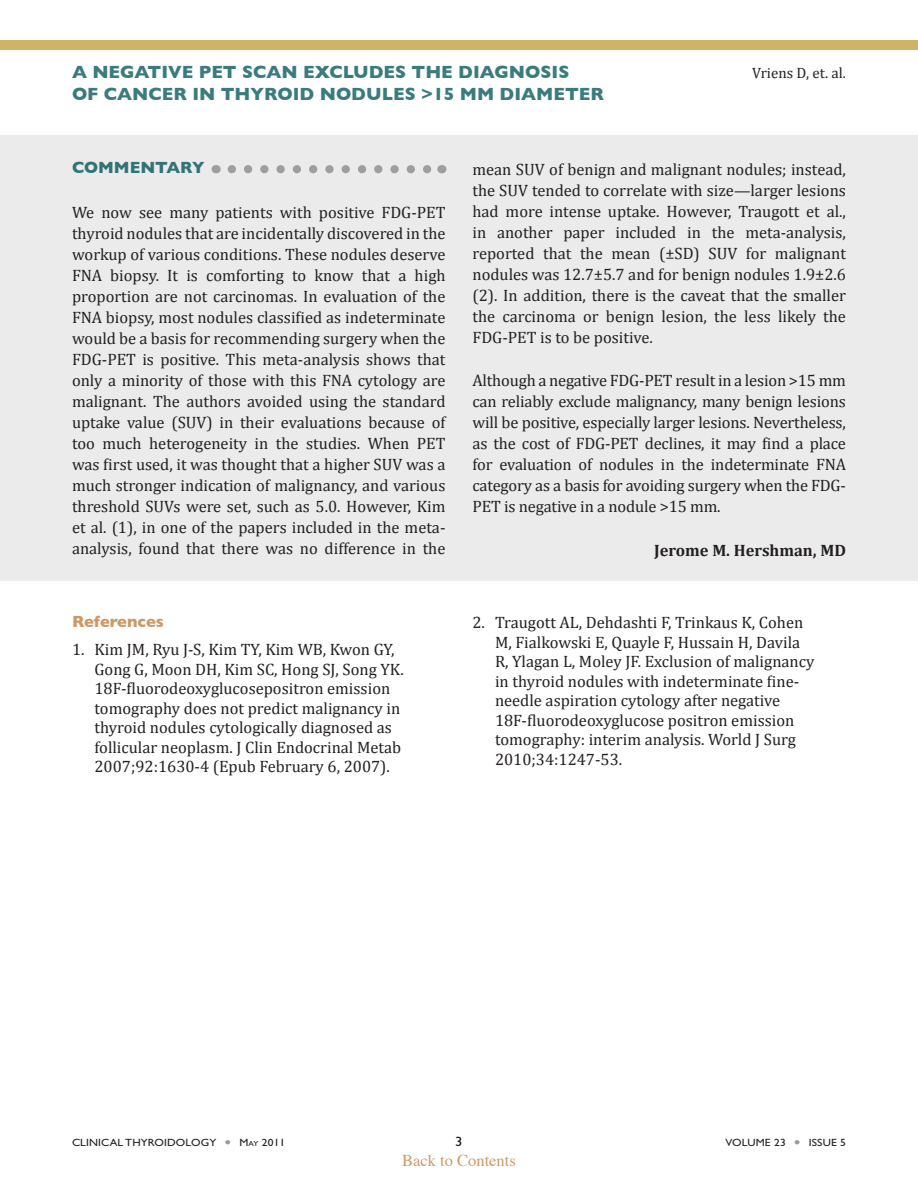
<style>
.page{position:relative;width:918px;height:1188px;background:#fff}
.page>*{position:absolute;margin:0;border:0;box-sizing:border-box;transform-origin:0 0}
.Topic_Header_page_2{font:700 18px "Gill Sans";color:#3a7b7d}
.body_summary{font:16.5px/21px "Cambria";color:#231f20;text-align:justify}
.commentary_bullet{font:16.5px/19.5px "Cambria";color:#231f20}
.commentary_name{font:700 16.5px "Cambria";color:#231f20}
.t1{font:16.5px "Times";color:#c96}
.Commentary{font:700 16.5px "Gill Sans";color:#327378}
.commentary_reference{font:700 16.5px "Gill Sans";color:#c96}
.Topic_Header_page_2-2{font:15px "Cambria";color:#231f20}
.t2{font:13.5px "Gill Sans Std";color:#231f20;scale:1.1 1}
.t3{font:10.5px "Gill Sans Std";letter-spacing:.01em;color:#231f20;scale:1.1 1}
.s1{color:#999}
.s2{font-size:7.35px}
</style>
<div class="page">
<div style="left:0;top:135px;width:918px;height:445px;background:#ebebeb"></div>
<div style="left:0;top:40px;width:918px;height:10px;background:#cdb469"></div>
<svg style="left:232px;top:165px;width:200px;height:8px"></svg>
<p class="Topic_Header_page_2" style="left:72px;top:62px;width:499px">A NEGATIVE PET SCAN EXCLUDES THE DIAGNOSIS</p>
<p class="Topic_Header_page_2-2" style="left:752px;top:64px;width:95px">Vriens D, et. al.</p>
<p class="Topic_Header_page_2" style="left:72px;top:83px;width:534px">OF CANCER IN THYROID NODULES &gt;15 MM DIAMETER</p>
<p class="Commentary" style="left:72px;top:158px;width:134px">COMMENTARY</p>
<p class="body_summary" style="left:72px;top:202px;width:375px">We now see many patients with positive FDG-PET thyroid nodules that are incidentally discovered in the workup of various conditions. These nodules deserve FNA biopsy. It is comforting to know that a high proportion are not carcinomas. In evaluation of the FNA biopsy, most nodules classified as indeterminate would be a basis for recommending surgery when the FDG-PET is positive. This meta-analysis shows that only a minority of those with this FNA cytology are malignant. The authors avoided using the standard uptake value (SUV) in their evaluations because of too much heterogeneity in the studies. When PET was first used, it was thought that a higher SUV was a much stronger indication of malignancy, and various threshold SUVs were set, such as 5.0. However, Kim et al. (1), in one of the papers included in the meta&shy;analysis, found that there was no difference in the</p>
<p class="commentary_reference" style="left:72px;top:612px;width:93px">References</p>
<p class="commentary_bullet" style="left:94px;top:640px;width:311px;text-indent:-22px">1. Kim JM, Ryu J-S, Kim TY, Kim WB, Kwon GY, Gong G, Moon DH, Kim SC, Hong SJ, Song YK.<br>18F-fluorodeoxyglucosepositron emission tomography does not predict malignancy in thyroid nodules cytologically diagnosed as follicular neoplasm. J Clin Endocrinal Metab 2007;92:1630-4 (Epub February 6, 2007).</p>
<p class="body_summary" style="left:472px;top:159px;width:375px">mean SUV of benign and malignant nodules; instead, the SUV tended to correlate with size—larger lesions had more intense uptake. However, Traugott et al., in another paper included in the meta-analysis, reported that the mean (±SD) SUV for malignant nodules was 12.7±5.7 and for benign nodules 1.9±2.6 (2). In addition, there is the caveat that the smaller the carcinoma or benign lesion, the less likely the FDG-PET is to be positive.</p>
<p class="body_summary" style="left:472px;top:370px;width:375px">Although a negative FDG-PET result in a lesion &gt;15 mm can reliably exclude malignancy, many benign lesions will be positive, especially larger lesions. Nevertheless, as the cost of FDG-PET declines, it may find a place for evaluation of nodules in the indeterminate FNA category as a basis for avoiding surgery when the FDG-PET is negative in a nodule &gt;15 mm.</p>
<p class="commentary_name" style="left:654px;top:540px;width:193px">Jerome M. Hershman, MD</p>
<p class="commentary_bullet" style="left:495px;top:613px;width:321px;text-indent:-22px">2. Traugott AL, Dehdashti F, Trinkaus K, Cohen M, Fialkowski E, Quayle F, Hussain H, Davila R, Ylagan L, Moley JF. Exclusion of malignancy in thyroid nodules with indeterminate fine&shy;needle aspiration cytology after negative 18F-fluorodeoxyglucose positron emission tomography: interim analysis. World J Surg 2010;34:1247-53.</p>
<p class="t3" style="left:72px;top:1137px;width:196px">CLINICAL THYROIDOLOGY <span class="s1">●</span> M<span class="s2">ay</span> 2011</p>
<p class="t2" style="left:455px;top:1134px;width:8px">3</p>
<p class="t3" style="left:726px;top:1137px;width:111px">VOLUME 23 <span class="s1">●</span> ISSUE 5</p>
<p class="t1" style="left:402px;top:1145px;width:115px">Back to Contents</p>
</div>
